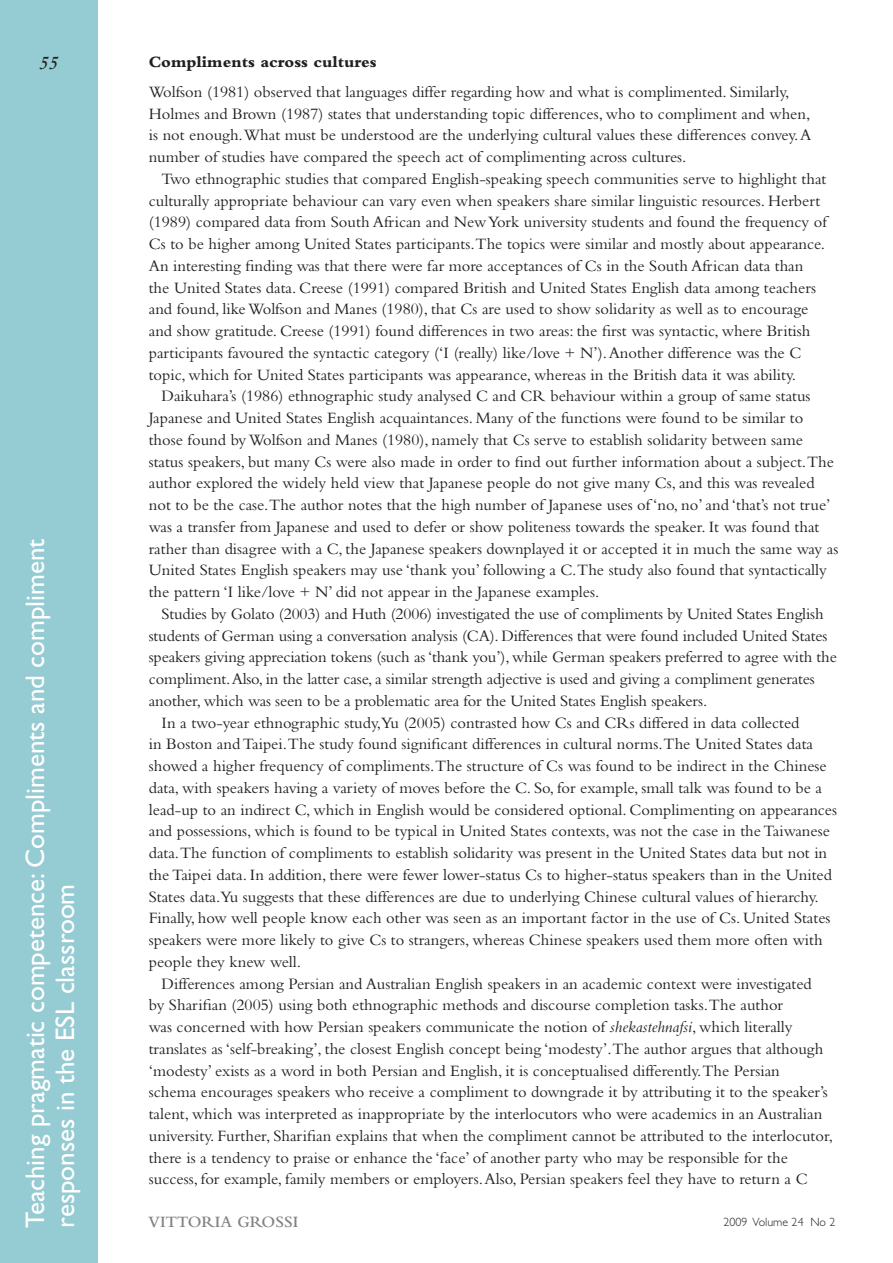
<style>
.page{position:relative;width:893px;height:1263px;background:#fff}
.page>*{position:absolute;margin:0;border:0;box-sizing:border-box;transform-origin:0 0}
.t1{font:27px/30px "Gill Sans";color:#fff}
.t2{font:italic 600 19.5px "Bembo";color:#231f20}
.t3{font:16.5px/21.8px "Bembo";color:#231f20}
.t4{font:800 16.5px "Bembo";color:#231f20}
.t5{font:600 16.5px "Bembo";color:#808285}
.t6{font:300 12px "Gill Sans";color:#231f20}
.s1{font-style:italic}
</style>
<div class="page">
<div style="left:0;top:0;width:98px;height:1263px;background:#95cbd2"></div>
<p class="t2" style="left:39px;top:52px;width:21px">55</p>
<h1 class="t1" style="left:20px;top:1227px;width:690px;rotate:-90deg">Teaching pragmatic competence: Compliments and compliment responses in the ESL classroom</h1>
<p class="t4" style="left:149px;top:52px;width:229px">Compliments across cultures</p>
<p class="t3" style="left:149px;top:81px;width:664px">Wolfson (1981) observed that languages differ regarding how and what is complimented. Similarly, Holmes and Brown (1987) states that understanding topic differences, who to compliment and when, is not enough.What must be understood are the underlying cultural values these differences convey. A number of studies have compared the speech act of complimenting across cultures.</p>
<p class="t3" style="left:149px;top:167px;width:680px;text-indent:13px">Two ethnographic studies that compared English-speaking speech communities serve to highlight that culturally appropriate behaviour can vary even when speakers share similar linguistic resources. Herbert (1989) compared data from South African and New York university students and found the frequency of Cs to be higher among United States participants.The topics were similar and mostly about appearance.<br>An interesting finding was that there were far more acceptances of Cs in the South African data than the United States data. Creese (1991) compared British and United States English data among teachers and found, like Wolfson and Manes (1980), that Cs are used to show solidarity as well as to encourage and show gratitude. Creese (1991) found differences in two areas: the first was syntactic, where British participants favoured the syntactic category (‘I (really) like/love + N’). Another difference was the C topic, which for United States participants was appearance, whereas in the British data it was ability.</p>
<p class="t3" style="left:149px;top:385px;width:691px;text-indent:13px">Daikuhara’s (1986) ethnographic study analysed C and CR behaviour within a group of same status Japanese and United States English acquaintances. Many of the functions were found to be similar to those found by Wolfson and Manes (1980), namely that Cs serve to establish solidarity between same status speakers, but many Cs were also made in order to find out further information about a subject.The author explored the widely held view that Japanese people do not give many Cs, and this was revealed not to be the case.The author notes that the high number of Japanese uses of ‘no, no’ and ‘that’s not true’ was a transfer from Japanese and used to defer or show politeness towards the speaker. It was found that rather than disagree with a C, the Japanese speakers downplayed it or accepted it in much the same way as United States English speakers may use ‘thank you’ following a C.The study also found that syntactically the pattern ‘I like/love + N’ did not appear in the Japanese examples.</p>
<p class="t3" style="left:162px;top:602px;width:663px">Studies by Golato (2003) and Huth (2006) investigated the use of compliments by United States English</p>
<p class="t3" style="left:149px;top:624px;width:680px">students of German using a conversation analysis (CA). Differences that were found included United States</p>
<p class="t3" style="left:149px;top:646px;width:690px">speakers giving appreciation tokens (such as ‘thank you’), while German speakers preferred to agree with the</p>
<p class="t3" style="left:149px;top:668px;width:668px">compliment. Also, in the latter case, a similar strength adjective is used and giving a compliment generates</p>
<p class="t3" style="left:149px;top:689px;width:560px">another, which was seen to be a problematic area for the United States English speakers.</p>
<p class="t3" style="left:162px;top:711px;width:639px">In a two-year ethnographic study,Yu (2005) contrasted how Cs and CRs differed in data collected</p>
<p class="t3" style="left:149px;top:733px;width:666px">in Boston and Taipei.The study found significant differences in cultural norms.The United States data</p>
<p class="t3" style="left:149px;top:755px;width:679px">showed a higher frequency of compliments.The structure of Cs was found to be indirect in the Chinese</p>
<p class="t3" style="left:149px;top:776px;width:675px">data, with speakers having a variety of moves before the C. So, for example, small talk was found to be a</p>
<p class="t3" style="left:149px;top:798px;width:690px">lead-up to an indirect C, which in English would be considered optional. Complimenting on appearances</p>
<p class="t3" style="left:149px;top:820px;width:683px">and possessions, which is found to be typical in United States contexts, was not the case in the Taiwanese</p>
<p class="t3" style="left:149px;top:842px;width:680px">data.The function of compliments to establish solidarity was present in the United States data but not in</p>
<p class="t3" style="left:149px;top:863px;width:685px">the Taipei data. In addition, there were fewer lower-status Cs to higher-status speakers than in the United</p>
<p class="t3" style="left:149px;top:885px;width:671px">States data.Yu suggests that these differences are due to underlying Chinese cultural values of hierarchy.</p>
<p class="t3" style="left:149px;top:907px;width:683px">Finally, how well people know each other was seen as an important factor in the use of Cs. United States</p>
<p class="t3" style="left:149px;top:929px;width:675px">speakers were more likely to give Cs to strangers, whereas Chinese speakers used them more often with</p>
<p class="t3" style="left:149px;top:950px;width:154px">people they knew well.</p>
<p class="t3" style="left:162px;top:972px;width:652px">Differences among Persian and Australian English speakers in an academic context were investigated</p>
<p class="t3" style="left:149px;top:994px;width:636px">by Sharifian (2005) using both ethnographic methods and discourse completion tasks.The author</p>
<p class="t3" style="left:149px;top:1016px;width:645px">was concerned with how Persian speakers communicate the notion of <span class="s1">shekastehnafsi</span>, which literally</p>
<p class="t3" style="left:149px;top:1037px;width:676px">translates as ‘self-breaking’, the closest English concept being ‘modesty’.The author argues that although</p>
<p class="t3" style="left:149px;top:1059px;width:633px">‘modesty’ exists as a word in both Persian and English, it is conceptualised differently.The Persian</p>
<p class="t3" style="left:149px;top:1081px;width:680px">schema encourages speakers who receive a compliment to downgrade it by attributing it to the speaker’s</p>
<p class="t3" style="left:149px;top:1103px;width:675px">talent, which was interpreted as inappropriate by the interlocutors who were academics in an Australian</p>
<p class="t3" style="left:149px;top:1124px;width:686px">university. Further, Sharifian explains that when the compliment cannot be attributed to the interlocutor,</p>
<p class="t3" style="left:149px;top:1146px;width:641px">there is a tendency to praise or enhance the ‘face’ of another party who may be responsible for the</p>
<p class="t3" style="left:149px;top:1168px;width:659px">success, for example, family members or employers. Also, Persian speakers feel they have to return a C</p>
<p class="t5" style="left:148px;top:1212px;width:136px">VITTORIA GROSSI</p>
<p class="t6" style="left:723px;top:1215px;width:114px">2009 Volume 24 No 2</p>
</div>
